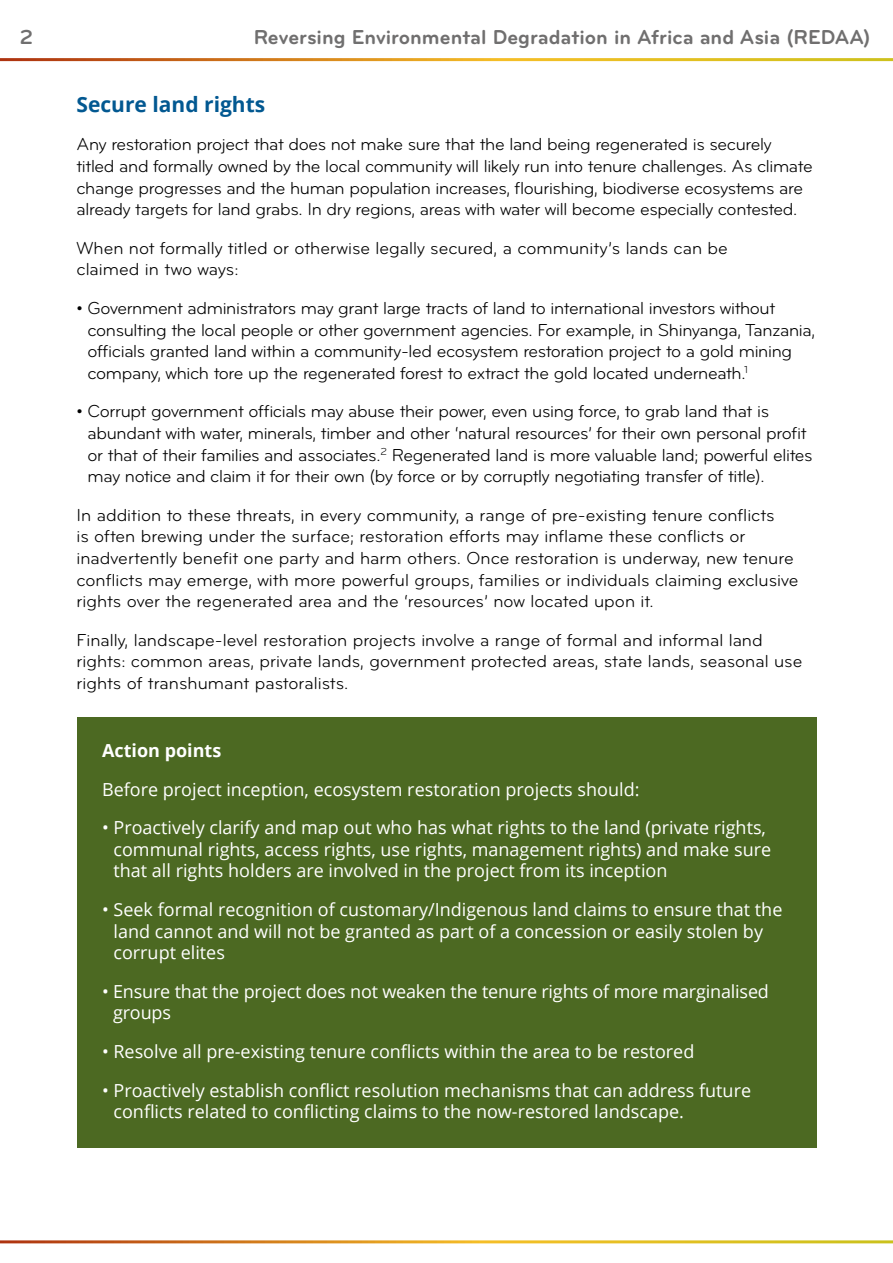
<style>
.page{position:relative;width:893px;height:1263px;background:#fff}
.page>*{position:absolute;margin:0;border:0;box-sizing:border-box;transform-origin:0 0}
.t1{font:700 21px "Bryant";color:#706f6f}
.t2{font:700 21px "Open Sans";color:#025891}
.t3{font:18px/21.6px "Bryant";letter-spacing:-.02em;color:#000}
.t4{font:18px/21.6px "Open Sans";color:#fff}
.t5{font:18px/21.6px "Bryant";color:#000}
.t6{font:700 18px "Open Sans";color:#fff}
</style>
<div class="page">
<div style="left:77px;top:718px;width:739px;height:430px;background:#4c6922"></div>
<p class="t1" style="left:20px;top:24px;width:15px">2</p>
<p class="t1" style="left:254px;top:24px;width:618px">Reversing Environmental Degradation in Africa and Asia (REDAA)</p>
<p class="t2" style="left:77px;top:89px;width:190px">Secure land rights</p>
<p class="t3" style="left:77px;top:134px;width:738px">Any restoration project that does not make sure that the land being regenerated is securely titled and formally owned by the local community will likely run into tenure challenges. As climate change progresses and the human population increases, flourishing, biodiverse ecosystems are already targets for land grabs. In dry regions, areas with water will become especially contested.</p>
<p class="t5" style="left:77px;top:237px;width:653px">When not formally titled or otherwise legally secured, a community’s lands can be claimed in two ways:</p>
<p class="t3" style="left:88px;top:297px;width:729px;text-indent:-11px">• Government administrators may grant large tracts of land to international investors without consulting the local people or other government agencies. For example, in Shinyanga, Tanzania, officials granted land within a community-led ecosystem restoration project to a gold mining company, which tore up the regenerated forest to extract the gold located underneath.<sup>1</sup></p>
<p class="t3" style="left:88px;top:401px;width:726px;text-indent:-11px">• Corrupt government officials may abuse their power, even using force, to grab land that is abundant with water, minerals, timber and other ‘natural resources’ for their own personal profit or that of their families and associates.<sup>2</sup> Regenerated land is more valuable land; powerful elites may notice and claim it for their own (by force or by corruptly negotiating transfer of title).</p>
<p class="t5" style="left:77px;top:504px;width:723px">In addition to these threats, in every community, a range of pre-existing tenure conflicts<br>is often brewing under the surface; restoration efforts may inflame these conflicts or inadvertently benefit one party and harm others. Once restoration is underway, new tenure conflicts may emerge, with more powerful groups, families or individuals claiming exclusive rights over the regenerated area and the ‘resources’ now located upon it.</p>
<p class="t5" style="left:77px;top:629px;width:727px">Finally, landscape-level restoration projects involve a range of formal and informal land rights: common areas, private lands, government protected areas, state lands, seasonal use rights of transhumant pastoralists.</p>
<p class="t6" style="left:102px;top:738px;width:121px">Action points</p>
<p class="t4" style="left:102px;top:778px;width:539px">Before project inception, ecosystem restoration projects should:</p>
<p class="t4" style="left:113px;top:816px;width:659px;text-indent:-11px">• Proactively clarify and map out who has what rights to the land (private rights, communal rights, access rights, use rights, management rights) and make sure that all rights holders are involved in the project from its inception</p>
<p class="t4" style="left:113px;top:898px;width:670px;text-indent:-11px">• Seek formal recognition of customary/Indigenous land claims to ensure that the land cannot and will not be granted as part of a concession or easily stolen by corrupt elites</p>
<p class="t4" style="left:113px;top:980px;width:657px;text-indent:-11px">• Ensure that the project does not weaken the tenure rights of more marginalised groups</p>
<p class="t4" style="left:102px;top:1040px;width:594px">• Resolve all pre-existing tenure conflicts within the area to be restored</p>
<p class="t4" style="left:113px;top:1079px;width:639px;text-indent:-11px">• Proactively establish conflict resolution mechanisms that can address future conflicts related to conflicting claims to the now-restored landscape.</p>
</div>
